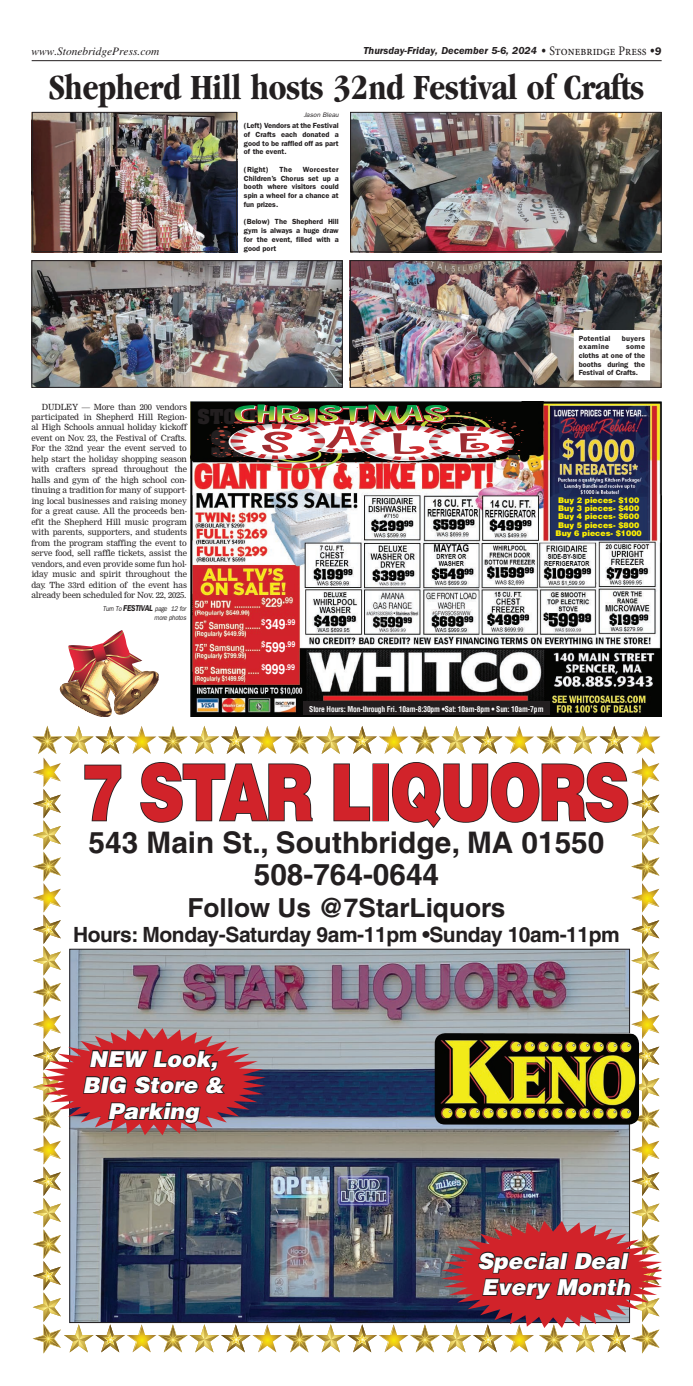
<style>
.page{position:relative;width:693px;height:1386px;background:#fff}
.page>*{position:absolute;margin:0;border:0;box-sizing:border-box;transform-origin:0 0}
.t1{font:900 77.88px "Helvetica";letter-spacing:-.04em;color:#d1232a;scale:.8 1}
.t2{font:700 condensed 36.66px "Garamond";letter-spacing:-.015em;color:#231f20}
.t3{font:700 31.5px "Aachen Std";color:#231f20}
.t4{font:700 29.75px/32.4px "Helvetica";color:#231f20;text-align:center}
.t5{font:700 26.25px "Helvetica";color:#231f20}
.t6{font:italic 900 21.88px/26.2px "Helvetica";color:#fff}
.t7{font:700 21px "Helvetica";letter-spacing:-.02em;color:#231f20}
.t8{font:700 17.5px "Aachen Std";color:#231f20}
.t9{font:italic 11.38px "Times";color:#231f20}
.t10{font:italic 600 10.5px "Franklin Gothic";color:#231f20}
.t11{font:8.31px/10.5px "Nimrod";letter-spacing:-.015em;color:#231f20;text-align:justify}
.t12{font:700 8.14px "Helvetica";color:#fff;scale:.86 1}
.t13{font:900 7.88px/8.3px "Helvetica";color:#fff101;text-align:center}
.t14{font:700 condensed 7.88px "Helvetica";letter-spacing:-.02em;color:#fff;scale:.96 1}
.t15{font:600 7.44px/8.8px "Franklin Gothic";color:#231f20;text-align:justify}
.t16{font:600 7.44px "Franklin Gothic";letter-spacing:.03em;color:#231f20}
.t17{font:600 7.44px "Franklin Gothic";letter-spacing:.055em;color:#231f20}
.t18{font:italic 7px/8.4px "Franklin Gothic";letter-spacing:-.03em;color:#231f20;text-align:right;scale:.87 1}
.t19{font:italic 6.56px "Franklin Gothic";color:#231f20}
.s1{font-family:"Janson Text";font-weight:400;font-style:normal;font-size:11.38px}
.s2{font-family:"Minion Pro";font-weight:400;font-style:normal;font-size:13.12px}
.s3{font-size:11.38px}
.s4{font-weight:600;font-size:8.75px}
.s5{font-size:14px}
</style>
<div class="page">
<hr style="left:32px;top:60px;width:630px;height:1px;background:#231f20">
<img style="left:191px;top:402px;width:471px;height:315px">
<div style="left:262px;top:619px;width:35px;height:17px;background:#d1232a"></div>
<div style="left:262px;top:641px;width:35px;height:18px;background:#d1232a"></div>
<div style="left:261px;top:663px;width:38px;height:18px;background:#d1232a"></div>
<div style="left:303px;top:702px;width:247px;height:13px;background:#231f20"></div>
<img style="left:207px;top:404px;width:317px;height:66px">
<img style="left:32px;top:726px;width:630px;height:628px">
<img style="left:34px;top:114px;width:201px;height:136px">
<div style="left:32px;top:112px;width:205px;height:140px;border:1px solid #231f20"></div>
<img style="left:352px;top:114px;width:308px;height:136px">
<div style="left:350px;top:112px;width:312px;height:140px;border:1px solid #231f20"></div>
<img style="left:33px;top:262px;width:308px;height:124px">
<div style="left:31px;top:260px;width:312px;height:128px;border:1px solid #231f20"></div>
<img style="left:352px;top:262px;width:308px;height:124px">
<div style="left:350px;top:260px;width:312px;height:128px;border:1px solid #231f20"></div>
<div style="left:574px;top:331px;width:75px;height:49px;background:#fff"></div>
<img style="left:60px;top:630px;width:99px;height:87px">
<p class="t9" style="left:32px;top:45px;width:129px">www.StonebridgePress.com</p>
<p class="t10" style="left:363px;top:44px;width:300px">Thursday-Friday, December 5-6, 2024 <span class="s1">•</span> <span class="s2">Stonebridge Press</span> <span class="s1">•</span><span class="s3">9</span></p>
<p class="t2" style="left:49px;top:67px;width:597px">Shepherd Hill hosts 32nd Festival of Crafts</p>
<p class="t19" style="left:304px;top:111px;width:37px">Jason Bleau</p>
<p class="t15" style="left:244px;top:121px;width:96px">(Left) Vendors at the Festival of Crafts each donated a good to be raffled off as part of the event.</p>
<p class="t15" style="left:244px;top:165px;width:26px">(Right)</p>
<p class="t15" style="left:280px;top:165px;width:14px">The</p>
<p class="t15" style="left:244px;top:165px;width:96px;text-indent:59px">Worcester Children’s Chorus set up a booth where visitors could spin a wheel for a chance at fun prizes.</p>
<p class="t15" style="left:244px;top:218px;width:96px">(Below) The Shepherd Hill gym is always a huge draw for the event, filled with a good port</p>
<p class="t11" style="left:31px;top:401px;width:157px;text-indent:10px">DUDLEY — More than 200 vendors participated in Shepherd Hill Region&shy;al High Schools annual holiday kickoff event on Nov. 23, the Festival of Crafts.<br>For the 32nd year the event served to help start the holiday shopping season with crafters spread throughout the halls and gym of the high school con&shy;tinuing a tradition for many of support&shy;ing local businesses and raising money for a great cause. All the proceeds ben&shy;efit the Shepherd Hill music program with parents, supporters, and students from the program staffing the event to serve food, sell raffle tickets, assist the vendors, and even provide some fun hol&shy;iday music and spirit throughout the day. The 33rd edition of the event has already been scheduled for Nov. 22, 2025.</p>
<p class="t18" style="left:103px;top:605px;width:97px">Turn To <span class="s4">FESTIVAL</span> page 12 for more photos</p>
<p class="t8" style="left:198px;top:403px;width:115px">STOREWIDE</p>
<p class="t3" style="left:210px;top:421px;width:90px">SALE</p>
<p class="t12" style="left:262px;top:617px;width:41px">$<span class="s5">349</span>.99</p>
<p class="t12" style="left:262px;top:640px;width:41px">$<span class="s5">599</span>.99</p>
<p class="t12" style="left:261px;top:662px;width:41px">$<span class="s5">999</span>.99</p>
<p class="t14" style="left:309px;top:704px;width:246px">Store Hours: Mon-through Fri. 10am-8:30pm •Sat: 10am-8pm • Sun: 10am-7pm</p>
<p class="t16" style="left:579px;top:334px;width:33px">Potential</p>
<p class="t15" style="left:622px;top:334px;width:25px">buyers</p>
<p class="t17" style="left:579px;top:342px;width:32px">examine</p>
<p class="t15" style="left:579px;top:342px;width:68px;text-indent:47px">some cloths at one of the booths during the Festival of Crafts.</p>
<p class="t13" style="left:556px;top:496px;width:88px">Buy 2 pieces- $100<br>Buy 3 pieces- $400<br>Buy 4 pieces- $600<br>Buy 5 pieces- $800<br>Buy 6 pieces- $1000</p>
<p class="t1" style="left:82px;top:742px;width:686px">7 STAR LIQUORS</p>
<p class="t4" style="left:89px;top:826px;width:517px">543 Main St., Southbridge, MA 01550<br>508-764-0644</p>
<p class="t5" style="left:188px;top:891px;width:319px">Follow Us @7StarLiquors</p>
<p class="t7" style="left:73px;top:922px;width:548px">Hours: Monday-Saturday 9am-11pm •Sunday 10am-11pm</p>
<p class="t6" style="left:82px;top:1045px;width:143px;text-align:center">NEW Look,<br>BIG Store &amp;<br>Parking</p>
<p class="t6" style="left:478px;top:1247px;width:154px">Special Deal<br>Every Month</p>
</div>
